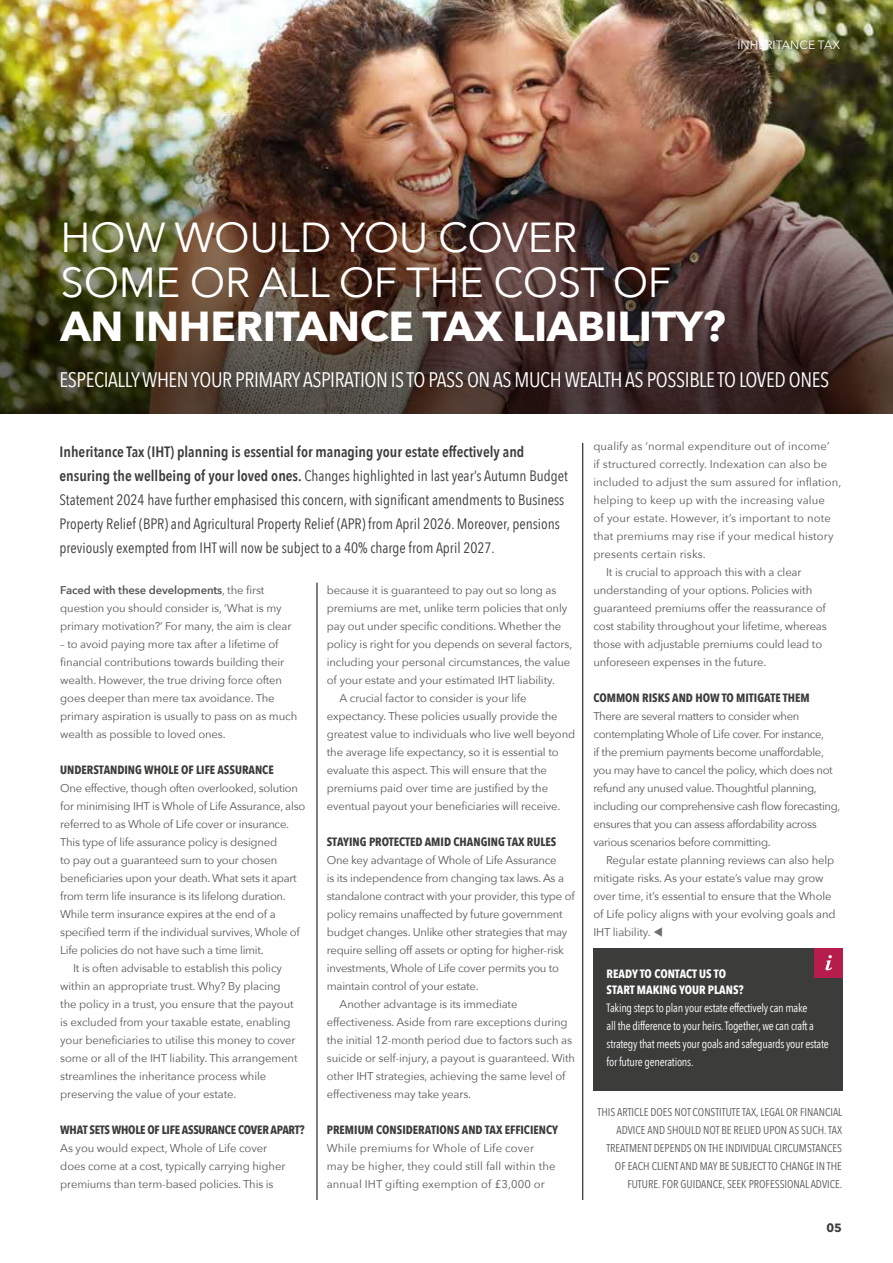
<style>
.page{position:relative;width:893px;height:1263px;background:#fff}
.page>*{position:absolute;margin:0;border:0;box-sizing:border-box;transform-origin:0 0}
.t1{font:41.85px/44.5px "Avenir Next";letter-spacing:-.01em;color:#fff}
.t2{font:700 41.85px "Avenir Next";letter-spacing:-.01em;color:#fff}
.t3{font:21px "Avenir Next Condensed";letter-spacing:-.02em;color:#fff}
.t4{font:15px/24px "Avenir Next Condensed";color:#3c3c3b}
.t5{font:12px/18px "Avenir Next Condensed";letter-spacing:-.02em;color:#fff}
.t6{font:700 12px "Avenir Next Condensed";color:#3c3c3b}
.t7{font:700 12px "Avenir Next Condensed";letter-spacing:-.02em;color:#3c3c3b}
.t8{font:700 12px/16.5px "Avenir Next Condensed";color:#fff}
.t9{font:12px "Avenir Next";color:#fff}
.t10{font:700 12px "Avenir Next";color:#3c3c3b}
.t11{font:11.25px/18px "Avenir Next";letter-spacing:-.01em;color:#575756}
.t12{font:11.25px/18px "Avenir Next";letter-spacing:.01em;color:#575756}
.t13{font:11.25px/18px "Avenir Next";letter-spacing:-.03em;color:#575756}
.t14{font:11.25px/18px "Avenir Next Condensed";color:#575756;text-align:right}
.s1{font-weight:600}
.s2{color:#706f6f}
</style>
<div class="page">
<img style="left:0;top:0;width:893px;height:98px">
<img style="left:0;top:98px;width:893px;height:316px">
<div style="left:593px;top:948px;width:250px;height:142px;background:#3c3c3b"></div>
<div style="left:815px;top:948px;width:28px;height:29px;background:#b61d4c"></div>
<svg style="left:825px;top:955px;width:7px;height:15px"></svg>
<hr style="left:582px;top:443px;width:1px;height:757px;background:#000">
<hr style="left:317px;top:583px;width:1px;height:617px;background:#000">
<p class="t9" style="left:737px;top:34px;width:104px">INHERITANCE TAX</p>
<h1 class="t1" style="left:60px;top:214px;width:612px">HOW WOULD YOU COVER<br>SOME OR ALL OF THE COST OF</h1>
<h1 class="t2" style="left:60px;top:291px;width:667px">AN INHERITANCE TAX LIABILITY?</h1>
<h2 class="t3" style="left:60px;top:362px;width:771px">ESPECIALLY WHEN YOUR PRIMARY ASPIRATION IS TO PASS ON AS MUCH WEALTH AS POSSIBLE TO LOVED ONES</h2>
<p class="t4" style="left:60px;top:439px;width:510px"><span class="s1">Inheritance Tax (IHT) planning is essential for managing your estate effectively and ensuring the wellbeing of your loved ones.</span> Changes highlighted in last year’s Autumn Budget Statement 2024 have further emphasised this concern, with significant amendments to Business Property Relief (BPR) and Agricultural Property Relief (APR) from April 2026. Moreover, pensions previously exempted from IHT will now be subject to a 40% charge from April 2027.</p>
<p class="t11" style="left:60px;top:581px;width:233px"><span class="s1">Faced with these developments</span>, the first question you should consider is, ‘What is my primary motivation?’ For many, the aim is clear</p>
<p class="t11" style="left:60px;top:635px;width:238px">– to avoid paying more tax after a lifetime of financial contributions towards building their wealth. However, the true driving force often goes deeper than mere tax avoidance. The primary aspiration is usually to pass on as much wealth as possible to loved ones.</p>
<p class="t6" style="left:60px;top:762px;width:215px">UNDERSTANDING WHOLE OF LIFE ASSURANCE</p>
<p class="t11" style="left:60px;top:779px;width:239px">One effective, though often overlooked, solution</p>
<p class="t11" style="left:60px;top:797px;width:247px">for minimising IHT is Whole of Life Assurance, also</p>
<p class="t11" style="left:60px;top:815px;width:230px">referred to as Whole of Life cover or insurance.</p>
<p class="t11" style="left:60px;top:833px;width:218px">This type of life assurance policy is designed</p>
<p class="t11" style="left:60px;top:851px;width:218px">to pay out a guaranteed sum to your chosen</p>
<p class="t11" style="left:60px;top:869px;width:238px">beneficiaries upon your death. What sets it apart</p>
<p class="t11" style="left:60px;top:887px;width:227px">from term life insurance is its lifelong duration.</p>
<p class="t11" style="left:60px;top:905px;width:217px">While term insurance expires at the end of a</p>
<p class="t11" style="left:60px;top:923px;width:241px">specified term if the individual survives, Whole of</p>
<p class="t11" style="left:60px;top:941px;width:205px">Life policies do not have such a time limit.</p>
<p class="t11" style="left:73px;top:959px;width:210px">It is often advisable to establish this policy</p>
<p class="t11" style="left:60px;top:977px;width:222px">within an appropriate trust. Why? By placing</p>
<p class="t11" style="left:60px;top:995px;width:235px">the policy in a trust, you ensure that the payout</p>
<p class="t11" style="left:60px;top:1013px;width:232px">is excluded from your taxable estate, enabling</p>
<p class="t11" style="left:60px;top:1031px;width:237px">your beneficiaries to utilise this money to cover</p>
<p class="t11" style="left:60px;top:1049px;width:239px">some or all of the IHT liability. This arrangement</p>
<p class="t11" style="left:60px;top:1067px;width:207px">streamlines the inheritance process while</p>
<p class="t11" style="left:60px;top:1085px;width:178px">preserving the value of your estate.</p>
<p class="t7" style="left:60px;top:1122px;width:246px">WHAT SETS WHOLE OF LIFE ASSURANCE COVER APART?</p>
<p class="t11" style="left:60px;top:1139px;width:227px">As you would expect, Whole of Life cover does come at a cost, typically carrying higher premiums than term-based policies. This is</p>
<p class="t11" style="left:327px;top:581px;width:231px">because it is guaranteed to pay out so long as</p>
<p class="t11" style="left:327px;top:599px;width:242px">premiums are met, unlike term policies that only</p>
<p class="t11" style="left:327px;top:617px;width:236px">pay out under specific conditions. Whether the</p>
<p class="t11" style="left:327px;top:635px;width:247px">policy is right for you depends on several factors,</p>
<p class="t11" style="left:327px;top:653px;width:245px">including your personal circumstances, the value</p>
<p class="t11" style="left:327px;top:671px;width:230px">of your estate and your estimated IHT liability.</p>
<p class="t11" style="left:340px;top:689px;width:188px">A crucial factor to consider is your life</p>
<p class="t11" style="left:327px;top:707px;width:232px">expectancy. These policies usually provide the</p>
<p class="t11" style="left:327px;top:725px;width:250px">greatest value to individuals who live well beyond</p>
<p class="t11" style="left:327px;top:743px;width:233px">the average life expectancy, so it is essential to</p>
<p class="t11" style="left:327px;top:761px;width:222px">evaluate this aspect. This will ensure that the</p>
<p class="t11" style="left:327px;top:779px;width:223px">premiums paid over time are justified by the</p>
<p class="t11" style="left:327px;top:797px;width:235px">eventual payout your beneficiaries will receive.</p>
<p class="t6" style="left:327px;top:834px;width:231px">STAYING PROTECTED AMID CHANGING TAX RULES</p>
<p class="t11" style="left:327px;top:851px;width:231px">One key advantage of Whole of Life Assurance</p>
<p class="t11" style="left:327px;top:869px;width:239px">is its independence from changing tax laws. As a</p>
<p class="t11" style="left:327px;top:887px;width:249px">standalone contract with your provider, this type of</p>
<p class="t11" style="left:327px;top:905px;width:237px">policy remains unaffected by future government</p>
<p class="t11" style="left:327px;top:923px;width:242px">budget changes. Unlike other strategies that may</p>
<p class="t11" style="left:327px;top:941px;width:239px">require selling off assets or opting for higher-risk</p>
<p class="t11" style="left:327px;top:959px;width:234px">investments, Whole of Life cover permits you to</p>
<p class="t11" style="left:327px;top:977px;width:153px">maintain control of your estate.</p>
<p class="t11" style="left:340px;top:995px;width:179px">Another advantage is its immediate</p>
<p class="t11" style="left:327px;top:1013px;width:242px">effectiveness. Aside from rare exceptions during</p>
<p class="t11" style="left:327px;top:1031px;width:247px">the initial 12-month period due to factors such as</p>
<p class="t11" style="left:327px;top:1049px;width:250px">suicide or self-injury, a payout is guaranteed. With</p>
<p class="t11" style="left:327px;top:1067px;width:240px">other IHT strategies, achieving the same level of</p>
<p class="t11" style="left:327px;top:1085px;width:146px">effectiveness may take years.</p>
<p class="t6" style="left:327px;top:1122px;width:233px">PREMIUM CONSIDERATIONS AND TAX EFFICIENCY</p>
<p class="t12" style="left:327px;top:1139px;width:230px">While premiums for Whole of Life cover may be higher, they could still fall within the annual IHT gifting exemption of £3,000 or</p>
<p class="t12" style="left:593px;top:437px;width:238px">qualify as ‘normal expenditure out of income’</p>
<p class="t12" style="left:593px;top:455px;width:235px">if structured correctly. Indexation can also be</p>
<p class="t12" style="left:593px;top:473px;width:249px">included to adjust the sum assured for inflation,</p>
<p class="t12" style="left:593px;top:491px;width:233px">helping to keep up with the increasing value</p>
<p class="t12" style="left:593px;top:509px;width:239px">of your estate. However, it’s important to note</p>
<p class="t12" style="left:593px;top:527px;width:242px">that premiums may rise if your medical history</p>
<p class="t12" style="left:593px;top:545px;width:114px">presents certain risks.</p>
<p class="t11" style="left:606px;top:563px;width:197px">It is crucial to approach this with a clear</p>
<p class="t11" style="left:593px;top:581px;width:220px">understanding of your options. Policies with</p>
<p class="t11" style="left:593px;top:599px;width:234px">guaranteed premiums offer the reassurance of</p>
<p class="t11" style="left:593px;top:617px;width:235px">cost stability throughout your lifetime, whereas</p>
<p class="t11" style="left:593px;top:635px;width:230px">those with adjustable premiums could lead to</p>
<p class="t11" style="left:593px;top:653px;width:174px">unforeseen expenses in the future.</p>
<p class="t6" style="left:593px;top:690px;width:218px">COMMON RISKS AND HOW TO MITIGATE THEM</p>
<p class="t13" style="left:593px;top:707px;width:249px">There are several matters to consider when contemplating Whole of Life cover. For instance,<br>if the premium payments become unaffordable, you may have to cancel the policy, which does not refund any unused value. Thoughtful planning, including our comprehensive cash flow forecasting, ensures that you can assess affordability across various scenarios before committing.</p>
<p class="t11" style="left:593px;top:851px;width:244px;text-indent:13px">Regular estate planning reviews can also help mitigate risks. As your estate’s value may grow over time, it’s essential to ensure that the Whole of Life policy aligns with your evolving goals and IHT liability. <span class="s2">▼</span></p>
<p class="t8" style="left:607px;top:965px;width:139px">READY TO CONTACT US TO<br>START MAKING YOUR PLANS?</p>
<p class="t5" style="left:607px;top:998px;width:224px">Taking steps to plan your estate effectively can make<br>all the difference to your heirs. Together, we can craft a strategy that meets your goals and safeguards your estate for future generations.</p>
<p class="t14" style="left:598px;top:1103px;width:246px">THIS ARTICLE DOES NOT CONSTITUTE TAX, LEGAL OR FINANCIAL ADVICE AND SHOULD NOT BE RELIED UPON AS SUCH. TAX TREATMENT DEPENDS ON THE INDIVIDUAL CIRCUMSTANCES OF EACH CLIENT AND MAY BE SUBJECT TO CHANGE IN THE FUTURE. FOR GUIDANCE, SEEK PROFESSIONAL ADVICE.</p>
<p class="t10" style="left:826px;top:1218px;width:17px">05</p>
</div>
